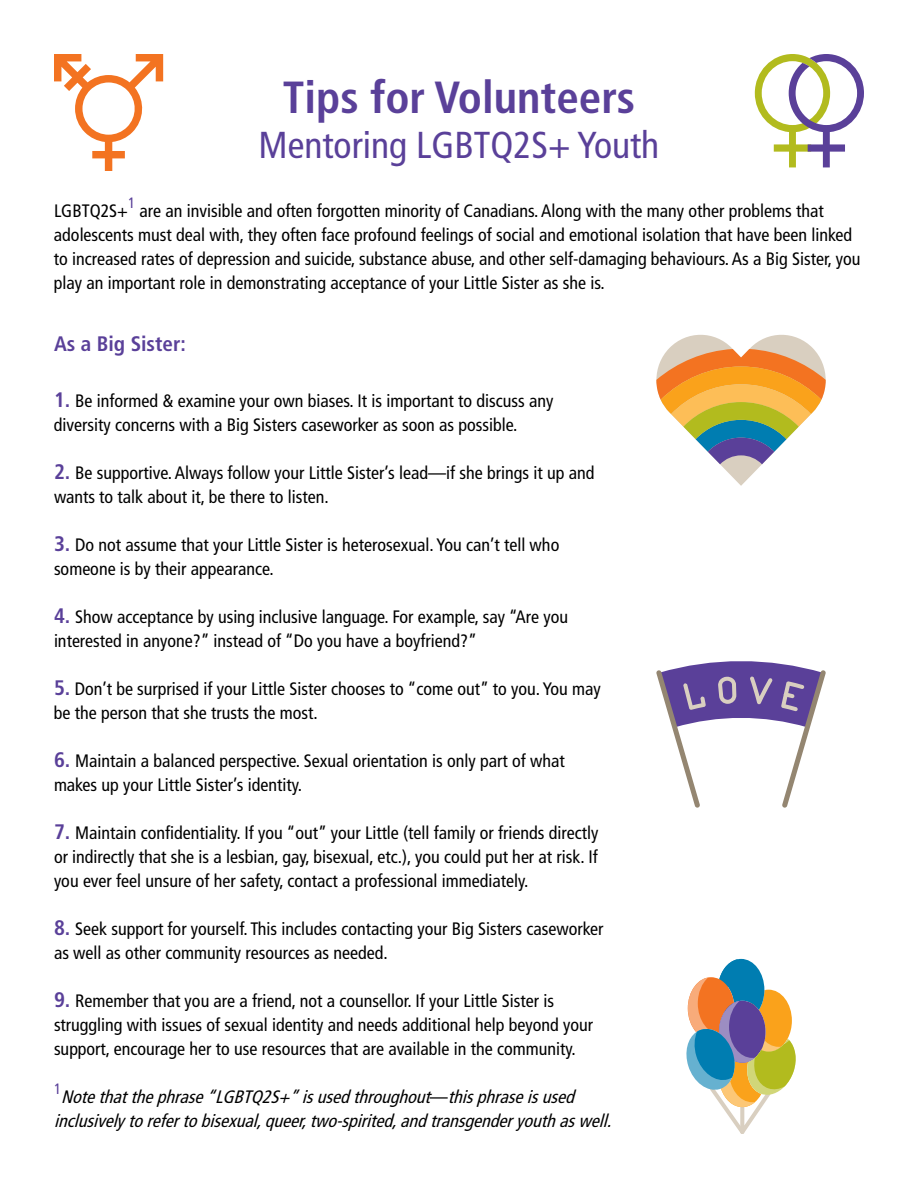
<style>
.page{position:relative;width:918px;height:1188px;background:#fff}
.page>*{position:absolute;margin:0;border:0;box-sizing:border-box;transform-origin:0 0}
.t1{font:700 condensed 45px "Frutiger LT Std";color:#5a4099}
.t2{font:condensed 37.5px "Frutiger LT Std";color:#5a4099}
.t3{font:700 condensed 21px "Frutiger LT Std";color:#5a4099}
.t4{font:condensed 18px/24px "Frutiger LT Std";color:#000}
.t5{font:italic condensed 18px/24px "Frutiger LT Std";color:#000}
.t6{font:condensed 15px "Frutiger LT Std";color:#5a4099}
.s1{font-weight:700;font-size:21px;color:#5a4099}
.s2{font-style:normal}
</style>
<div class="page">
<svg style="left:54px;top:54px;width:109px;height:117px"></svg>
<svg style="left:755px;top:54px;width:109px;height:113px"></svg>
<svg style="left:659px;top:657px;width:164px;height:70px;fill:#5a4099"></svg>
<svg style="left:718px;top:677px;width:18px;height:27px"></svg>
<svg style="left:656px;top:670px;width:50px;height:138px"></svg>
<svg style="left:781px;top:670px;width:45px;height:138px"></svg>
<svg style="left:750px;top:676px;width:23px;height:28px"></svg>
<svg style="left:656px;top:334px;width:170px;height:152px"></svg>
<svg style="left:686px;top:959px;width:110px;height:175px"></svg>
<h1 class="t1" style="left:283px;top:71px;width:354px">Tips for Volunteers</h1>
<h2 class="t2" style="left:259px;top:123px;width:402px">Mentoring LGBTQ2S+ Youth</h2>
<p class="t6" style="left:128px;top:194px;width:9px">1</p>
<p class="t4" style="left:54px;top:199px;width:808px;text-indent:86px">are an invisible and often forgotten minority of Canadians. Along with the many other problems that adolescents must deal with, they often face profound feelings of social and emotional isolation that have been linked to increased rates of depression and suicide, substance abuse, and other self-damaging behaviours. As a Big Sister, you play an important role in demonstrating acceptance of your Little Sister as she is.</p>
<p class="t4" style="left:54px;top:199px;width:76px">LGBTQ2S+</p>
<p class="t3" style="left:54px;top:331px;width:133px">As a Big Sister:</p>
<p class="t4" style="left:54px;top:389px;width:501px"><span class="s1">1.</span> Be informed &amp; examine your own biases. It is important to discuss any diversity concerns with a Big Sisters caseworker as soon as possible.</p>
<p class="t4" style="left:54px;top:461px;width:542px"><span class="s1">2.</span> Be supportive. Always follow your Little Sister’s lead—if she brings it up and wants to talk about it, be there to listen.</p>
<p class="t4" style="left:54px;top:533px;width:507px"><span class="s1">3.</span> Do not assume that your Little Sister is heterosexual. You can’t tell who someone is by their appearance.</p>
<p class="t4" style="left:54px;top:605px;width:516px"><span class="s1">4.</span> Show acceptance by using inclusive language. For example, say “Are you interested in anyone?” instead of “Do you have a boyfriend?”</p>
<p class="t4" style="left:54px;top:677px;width:548px"><span class="s1">5.</span> Don’t be surprised if your Little Sister chooses to “come out” to you. You may be the person that she trusts the most.</p>
<p class="t4" style="left:54px;top:749px;width:512px"><span class="s1">6.</span> Maintain a balanced perspective. Sexual orientation is only part of what makes up your Little Sister’s identity.</p>
<p class="t4" style="left:54px;top:821px;width:546px;text-align:justify"><span class="s1">7.</span> Maintain confidentiality. If you “out” your Little (tell family or friends directly or indirectly that she is a lesbian, gay, bisexual, etc.), you could put her at risk. If you ever feel unsure of her safety, contact a professional immediately.</p>
<p class="t4" style="left:54px;top:917px;width:551px"><span class="s1">8.</span> Seek support for yourself. This includes contacting your Big Sisters caseworker as well as other community resources as needed.</p>
<p class="t4" style="left:54px;top:989px;width:541px"><span class="s1">9.</span> Remember that you are a friend, not a counsellor. If your Little Sister is struggling with issues of sexual identity and needs additional help beyond your support, encourage her to use resources that are available in the community.</p>
<p class="t6" style="left:54px;top:1080px;width:9px">1</p>
<p class="t5" style="left:54px;top:1085px;width:564px;text-indent:7px">Notethatthephrase“LGBTQ2S+”isusedthroughout<span class="s2">—</span> thisphraseisused inclusivelytorefertobisexual,queer,two-spirited,andtransgenderyouthaswell.</p>
</div>
